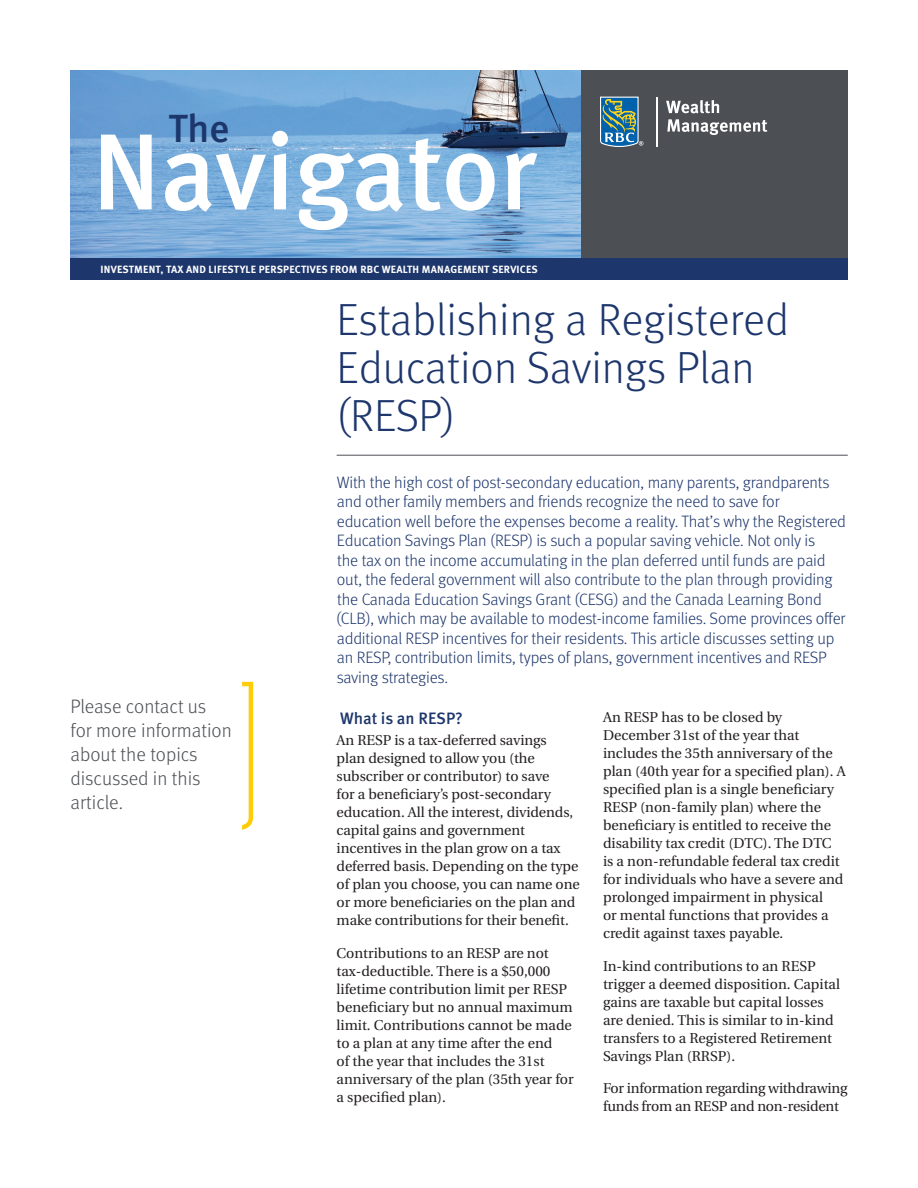
<style>
.page{position:relative;width:918px;height:1188px;background:#fff}
.page>*{position:absolute;margin:0;border:0;box-sizing:border-box;transform-origin:0 0}
.t1{font:500 108px "Meta OT";letter-spacing:-.015em;color:#fff}
.t2{font:300 45px/48px "Meta OT";color:#1d366c}
.t3{font:500 39.3px "Meta OT";color:#1d366c}
.t4{font:300 19.5px/24px "Meta OT";color:#4c4f54}
.t5{font:300 16.5px/19.5px "Meta OT";letter-spacing:-.01em;color:#1d366c}
.t6{font:500 16.5px "Meta OT";letter-spacing:-.005em;color:#1d366c}
.t7{font:14.25px/18px "Utopia";color:#231f20}
.t8{font:700 10.5px "Meta OT";letter-spacing:.02em;color:#fff}
</style>
<div class="page">
<img style="left:70px;top:70px;width:511px;height:188px">
<div style="left:581px;top:70px;width:267px;height:209px;background:#4c4f54"></div>
<div style="left:70px;top:258px;width:778px;height:22px;background:#1d366c"></div>
<svg style="left:600px;top:97px;width:43px;height:50px"></svg>
<hr style="left:657px;top:97px;width:1px;height:49px;background:#fff">
<svg style="left:666px;top:100px;width:53px;height:13px"></svg>
<svg style="left:667px;top:119px;width:100px;height:16px"></svg>
<hr style="left:337px;top:455px;width:511px;height:1px;background:#4c4f54">
<svg style="left:242px;top:682px;width:11px;height:148px"></svg>
<h3 class="t3" style="left:168px;top:104px;width:63px">The</h3>
<h1 class="t1" style="left:92px;top:105px;width:446px">Navigator</h1>
<p class="t8" style="left:101px;top:263px;width:439px">INVESTMENT, TAX AND LIFESTYLE PERSPECTIVES FROM RBC WEALTH MANAGEMENT SERVICES</p>
<h2 class="t2" style="left:337px;top:296px;width:454px">Establishing a Registered<br>Education Savings Plan (RESP)</h2>
<h3 class="t4" style="left:70px;top:695px;width:163px">Please contact us for more information about the topics discussed in this article.</h3>
<p class="t5" style="left:336px;top:473px;width:511px">With the high cost of post-secondary education, many parents, grandparents and other family members and friends recognize the need to save for education well before the expenses become a reality. That’s why the Registered Education Savings Plan (RESP) is such a popular saving vehicle. Not only is<br>the tax on the income accumulating in the plan deferred until funds are paid out, the federal government will also contribute to the plan through providing the Canada Education Savings Grant (CESG) and the Canada Learning Bond (CLB), which may be available to modest-income families. Some provinces offer additional RESP incentives for their residents. This article discusses setting up an RESP, contribution limits, types of plans, government incentives and RESP saving strategies.</p>
<p class="t6" style="left:340px;top:708px;width:124px">What is an RESP?</p>
<p class="t7" style="left:337px;top:732px;width:245px">An RESP is a tax-deferred savings<br>plan designed to allow you (the subscriber or contributor) to save<br>for a beneficiary’s post-secondary education. All the interest, dividends, capital gains and government incentives in the plan grow on a tax deferred basis. Depending on the type of plan you choose, you can name one or more beneficiaries on the plan and make contributions for their benefit.</p>
<p class="t7" style="left:337px;top:944px;width:239px">Contributions to an RESP are not tax-deductible. There is a $50,000 lifetime contribution limit per RESP beneficiary but no annual maximum limit. Contributions cannot be made to a plan at any time after the end<br>of the year that includes the 31st anniversary of the plan (35th year for a specified plan).</p>
<p class="t7" style="left:603px;top:709px;width:244px">An RESP has to be closed by December 31st of the year that includes the 35th anniversary of the plan (40th year for a specified plan). A specified plan is a single beneficiary RESP (non-family plan) where the beneficiary is entitled to receive the disability tax credit (DTC). The DTC<br>is a non-refundable federal tax credit for individuals who have a severe and prolonged impairment in physical<br>or mental functions that provides a credit against taxes payable.</p>
<p class="t7" style="left:603px;top:957px;width:239px">In-kind contributions to an RESP trigger a deemed disposition. Capital gains are taxable but capital losses are denied. This is similar to in-kind transfers to a Registered Retirement Savings Plan (RRSP).</p>
<p class="t7" style="left:603px;top:1079px;width:246px">For information regarding withdrawing funds from an RESP and non-resident</p>
</div>
